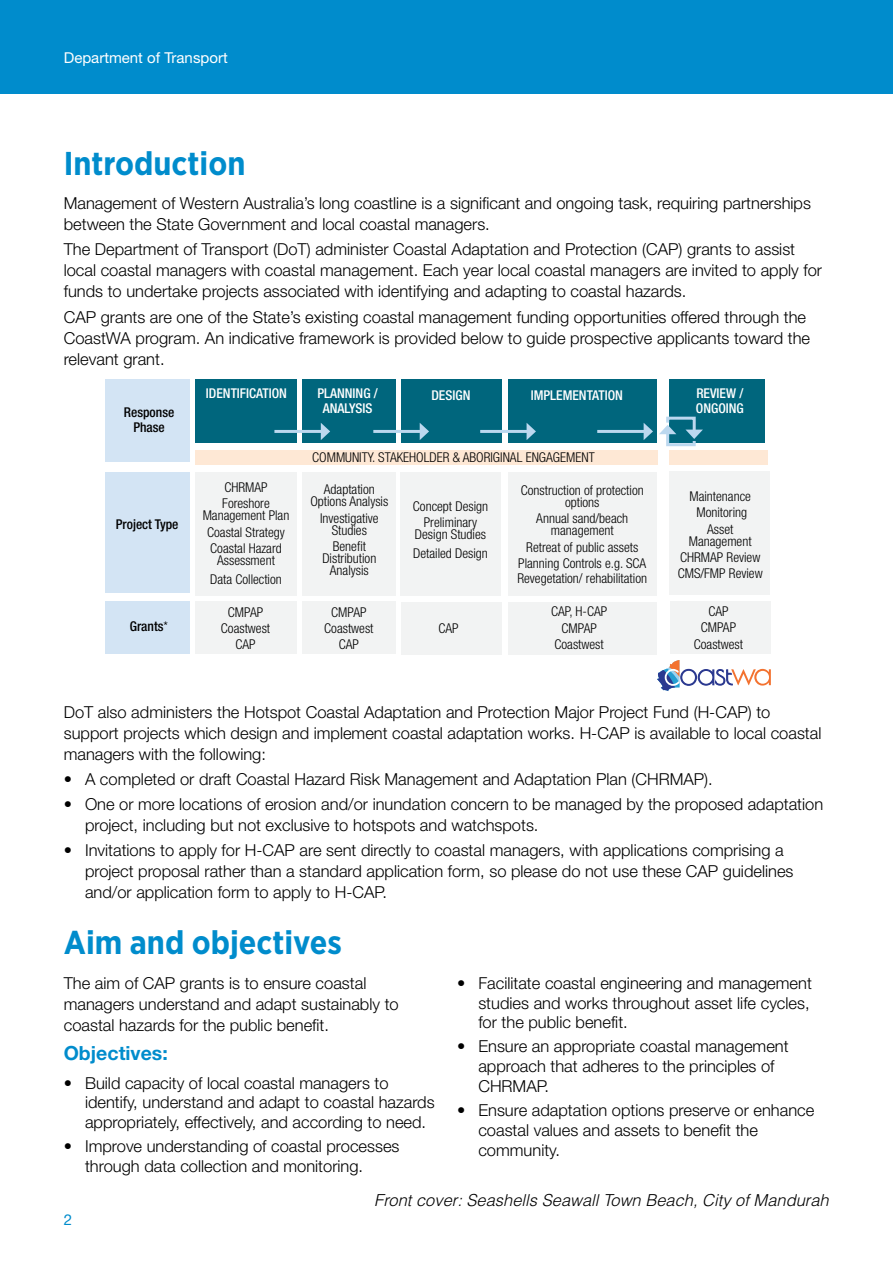
<style>
.page{position:relative;width:893px;height:1263px;background:#fff}
.page>*{position:absolute;margin:0;border:0;box-sizing:border-box;transform-origin:0 0}
.H1-A{font:700 33px "Gotham Narrow";color:#008ccc}
.t1{font:700 19.5px "Helvetica Neue LT Std";color:#008ccc}
.Body{font:300 16.5px/21px "Helvetica Neue LT Std";color:#000}
.Intro{font:300 16.5px/21px "Helvetica Neue LT Std";color:#000}
.Body-2{font:italic 300 16.5px "Helvetica LT Std";color:#000}
.t2{font:15px "Helvetica Neue LT Std";color:#fff}
.t3{font:15px "Helvetica Neue LT Std";color:#008ccc}
.t4{font:300 condensed 13.5px/12px "Helvetica Neue LT Std";color:#000;text-align:center}
.t5{font:500 condensed 13.5px "Helvetica Neue LT Std";color:#fff}
.t6{font:500 condensed 13.5px "Helvetica Neue LT Std";color:#000}
.s1{font-weight:300}
</style>
<div class="page">
<svg style="left:657px;top:660px;width:114px;height:31px"></svg>
<div style="left:195px;top:379px;width:102px;height:64px;background:#00667d"></div>
<div style="left:302px;top:379px;width:93px;height:64px;background:#00667d"></div>
<div style="left:401px;top:379px;width:100px;height:64px;background:#00667d"></div>
<div style="left:508px;top:379px;width:148px;height:64px;background:#00667d"></div>
<div style="left:669px;top:379px;width:96px;height:64px;background:#00667d"></div>
<div style="left:508px;top:602px;width:148px;height:52px;background:#f2f3f3"></div>
<div style="left:508px;top:472px;width:148px;height:123px;background:#f2f3f3"></div>
<div style="left:670px;top:601px;width:101px;height:53px;background:#f2f3f3"></div>
<div style="left:669px;top:472px;width:101px;height:123px;background:#f2f3f3"></div>
<div style="left:105px;top:473px;width:85px;height:120px;background:#d3e4f4"></div>
<div style="left:195px;top:601px;width:102px;height:53px;background:#f2f3f3"></div>
<div style="left:195px;top:473px;width:102px;height:123px;background:#f2f3f3"></div>
<div style="left:302px;top:601px;width:93px;height:53px;background:#f2f3f3"></div>
<div style="left:401px;top:602px;width:101px;height:53px;background:#f2f3f3"></div>
<div style="left:400px;top:473px;width:101px;height:123px;background:#f2f3f3"></div>
<div style="left:302px;top:473px;width:93px;height:123px;background:#f2f3f3"></div>
<div style="left:105px;top:379px;width:85px;height:83px;background:#d3e4f4"></div>
<div style="left:105px;top:601px;width:85px;height:53px;background:#d3e4f4"></div>
<div style="left:669px;top:450px;width:99px;height:14px;background:#fee8d5"></div>
<div style="left:195px;top:450px;width:463px;height:14px;background:#fee8d5"></div>
<hr style="left:480px;top:430px;width:49px;height:3px;background:#bcd8ef">
<svg style="left:527px;top:423px;width:9px;height:17px"></svg>
<hr style="left:373px;top:430px;width:49px;height:3px;background:#bcd8ef">
<svg style="left:420px;top:423px;width:9px;height:17px"></svg>
<hr style="left:274px;top:430px;width:49px;height:3px;background:#bcd8ef">
<svg style="left:321px;top:423px;width:9px;height:17px"></svg>
<hr style="left:597px;top:430px;width:49px;height:3px;background:#bcd8ef">
<svg style="left:644px;top:423px;width:9px;height:17px"></svg>
<svg style="left:659px;top:416px;width:44px;height:31px"></svg>
<div style="left:0;top:0;width:893px;height:94px;background:#008ccc"></div>
<p class="t2" style="left:64px;top:49px;width:165px">Department of Transport</p>
<p class="H1-A" style="left:64px;top:142px;width:183px">Introduction</p>
<p class="Body" style="left:64px;top:192px;width:749px">Management of Western Australia’s long coastline is a significant and ongoing task, requiring partnerships between the State Government and local coastal managers.</p>
<p class="Body" style="left:64px;top:239px;width:760px">The Department of Transport (DoT) administer Coastal Adaptation and Protection (CAP) grants to assist local coastal managers with coastal management. Each year local coastal managers are invited to apply for funds to undertake projects associated with identifying and adapting to coastal hazards.</p>
<p class="Body" style="left:64px;top:306px;width:748px">CAP grants are one of the State’s existing coastal management funding opportunities offered through the<br>CoastWA program. An indicative framework is provided below to guide prospective applicants toward the relevant grant.</p>
<p class="t6" style="left:124px;top:404px;width:52px">Response</p>
<p class="t6" style="left:133px;top:419px;width:33px">Phase</p>
<p class="t6" style="left:116px;top:516px;width:64px">Project Type</p>
<p class="t6" style="left:130px;top:618px;width:40px">Grants<span class="s1">*</span></p>
<p class="t5" style="left:206px;top:386px;width:83px">IDENTIFICATION</p>
<p class="t5" style="left:431px;top:387px;width:41px">DESIGN</p>
<p class="t5" style="left:531px;top:387px;width:94px">IMPLEMENTATION</p>
<p class="t5" style="left:696px;top:385px;width:48px">REVIEW /</p>
<p class="t5" style="left:696px;top:400px;width:50px">ONGOING</p>
<p class="t5" style="left:317px;top:385px;width:62px">PLANNING /</p>
<p class="t5" style="left:323px;top:400px;width:51px">ANALYSIS</p>
<p class="t4" style="left:224px;top:481px;width:45px">CHRMAP</p>
<p class="t4" style="left:203px;top:497px;width:88px">Foreshore<br>Management Plan</p>
<p class="t4" style="left:207px;top:526px;width:79px">Coastal Strategy</p>
<p class="t4" style="left:210px;top:542px;width:73px">Coastal Hazard<br>Assessment</p>
<p class="t4" style="left:210px;top:573px;width:73px">Data Collection</p>
<p class="t4" style="left:228px;top:606px;width:37px">CMPAP</p>
<p class="t4" style="left:221px;top:622px;width:51px">Coastwest</p>
<p class="t4" style="left:235px;top:638px;width:22px">CAP</p>
<p class="t4" style="left:312px;top:451px;width:284px">COMMUNITY. STAKEHOLDER &amp; ABORIGINAL ENGAGEMENT</p>
<p class="t4" style="left:310px;top:483px;width:79px">Adaptation<br>Options Analysis</p>
<p class="t4" style="left:320px;top:512px;width:60px">Investigative<br>Studies</p>
<p class="t4" style="left:322px;top:540px;width:55px">Benefit<br>Distribution<br>Analysis</p>
<p class="t4" style="left:331px;top:606px;width:37px">CMPAP</p>
<p class="t4" style="left:324px;top:622px;width:51px">Coastwest</p>
<p class="t4" style="left:339px;top:638px;width:22px">CAP</p>
<p class="t4" style="left:413px;top:500px;width:77px">Concept Design</p>
<p class="t4" style="left:415px;top:516px;width:73px">Preliminary<br>Design Studies</p>
<p class="t4" style="left:413px;top:547px;width:76px">Detailed Design</p>
<p class="t4" style="left:438px;top:622px;width:22px">CAP</p>
<p class="t4" style="left:521px;top:484px;width:124px">Construction of protection options</p>
<p class="t4" style="left:536px;top:512px;width:93px">Annual sand/beach management</p>
<p class="t4" style="left:526px;top:541px;width:113px">Retreat of public assets</p>
<p class="t4" style="left:517px;top:555px;width:131px;line-height:15px;text-align:left">Planning Controls e.g. SCA<br>Revegetation/ rehabilitation</p>
<p class="t4" style="left:551px;top:605px;width:58px">CAP, H-CAP</p>
<p class="t4" style="left:561px;top:622px;width:37px">CMPAP</p>
<p class="t4" style="left:555px;top:638px;width:51px">Coastwest</p>
<p class="t4" style="left:689px;top:490px;width:63px">Maintenance</p>
<p class="t4" style="left:696px;top:506px;width:52px">Monitoring</p>
<p class="t4" style="left:689px;top:523px;width:64px">Asset<br>Management</p>
<p class="t4" style="left:680px;top:551px;width:82px">CHRMAP Review</p>
<p class="t4" style="left:678px;top:567px;width:86px">CMS/FMP Review</p>
<p class="t4" style="left:708px;top:605px;width:22px">CAP</p>
<p class="t4" style="left:701px;top:621px;width:37px">CMPAP</p>
<p class="t4" style="left:694px;top:638px;width:51px">Coastwest</p>
<p class="Body" style="left:64px;top:701px;width:759px">DoT also administers the Hotspot Coastal Adaptation and Protection Major Project Fund (H-CAP) to support projects which design and implement coastal adaptation works. H-CAP is available to local coastal managers with the following:</p>
<p class="Body" style="left:64px;top:768px;width:651px">• A completed or draft Coastal Hazard Risk Management and Adaptation Plan (CHRMAP).</p>
<p class="Body" style="left:85px;top:793px;width:740px;text-indent:-21px">• One or more locations of erosion and/or inundation concern to be managed by the proposed adaptation project, including but not exclusive to hotspots and watchspots.</p>
<p class="Body" style="left:85px;top:840px;width:710px;text-indent:-21px">• Invitations to apply for H-CAP are sent directly to coastal managers, with applications comprising a project proposal rather than a standard application form, so please do not use these CAP guidelines and/or application form to apply to H-CAP.</p>
<p class="H1-A" style="left:64px;top:921px;width:279px">Aim and objectives</p>
<p class="Intro" style="left:64px;top:972px;width:336px">The aim of CAP grants is to ensure coastal managers understand and adapt sustainably to coastal hazards for the public benefit.</p>
<h2 class="t1" style="left:64px;top:1041px;width:106px">Objectives:</h2>
<p class="Body" style="left:85px;top:1072px;width:351px;line-height:19.8px;text-indent:-21px">• Build capacity of local coastal managers to identify, understand and adapt to coastal hazards appropriately, effectively, and according to need.</p>
<p class="Body" style="left:85px;top:1136px;width:316px;line-height:19.8px;text-indent:-21px">• Improve understanding of coastal processes through data collection and monitoring.</p>
<p class="Body" style="left:478px;top:973px;width:335px;line-height:19.8px;text-indent:-21px">• Facilitate coastal engineering and management studies and works throughout asset life cycles, for the public benefit.</p>
<p class="Body" style="left:478px;top:1036px;width:312px;line-height:19.8px;text-indent:-21px">• Ensure an appropriate coastal management approach that adheres to the principles of<br>CHRMAP.</p>
<p class="Body" style="left:478px;top:1100px;width:337px;line-height:19.8px;text-indent:-21px">• Ensure adaptation options preserve or enhance coastal values and assets to benefit the community.</p>
<p class="t3" style="left:64px;top:1210px;width:10px">2</p>
<p class="Body-2" style="left:374px;top:1190px;width:456px">Front cover: Seashells Seawall Town Beach, City of Mandurah</p>
</div>
